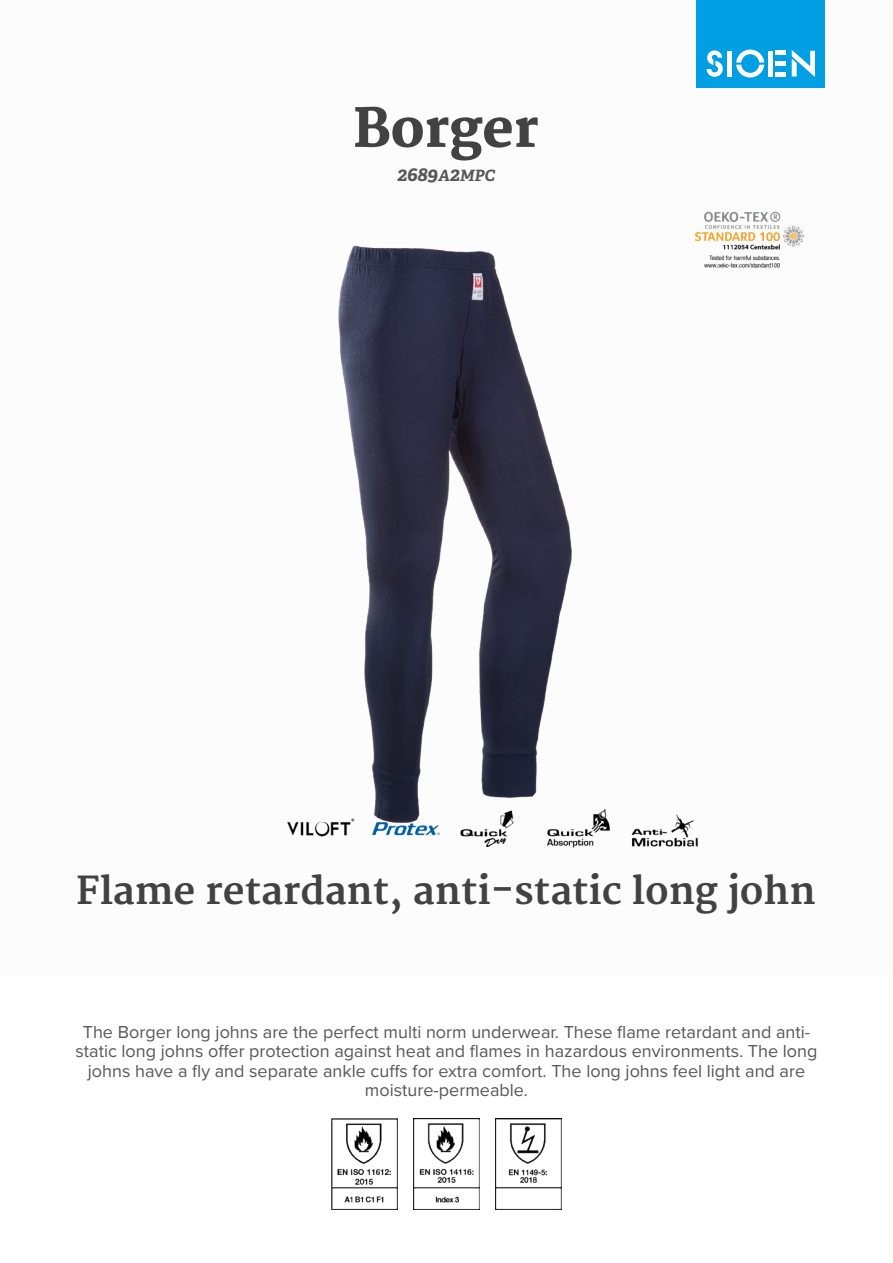
<style>
.page{position:relative;width:893px;height:1263px;background:#fff}
.page>*{position:absolute;margin:0;border:0;box-sizing:border-box;transform-origin:0 0}
.t1{font:800 52.5px "Merriweather";color:#424243}
.t2{font:700 37.5px "Merriweather";color:#424243}
.t3{font:italic 700 19.5px "Adelle PE";color:#575756}
.t4{font:18px/19.5px "Proxima Nova";color:#575756;text-align:center}
.s1{font-size:15.6px}
</style>
<div class="page">
<div style="left:697px;top:0;width:128px;height:88px;background:#009fe3"></div>
<svg style="left:707px;top:50px;width:16px;height:27px"></svg>
<svg style="left:736px;top:50px;width:28px;height:28px"></svg>
<div style="left:727px;top:51px;width:5px;height:26px;background:#fff"></div>
<div style="left:768px;top:51px;width:5px;height:26px;background:#fff"></div>
<div style="left:775px;top:72px;width:11px;height:5px;background:#fff"></div>
<div style="left:775px;top:61px;width:11px;height:5px;background:#fff"></div>
<hr style="left:775px;top:51px;width:11px;height:4px;background:#fff">
<svg style="left:792px;top:50px;width:23px;height:27px"></svg>
<img style="left:688px;top:820px;width:10px;height:27px">
<img style="left:695px;top:211px;width:109px;height:57px">
<img style="left:331px;top:1118px;width:67px;height:92px">
<img style="left:413px;top:1118px;width:67px;height:92px">
<img style="left:495px;top:1118px;width:67px;height:92px">
<img style="left:287px;top:245px;width:401px;height:603px">
<h1 class="t1" style="left:353px;top:98px;width:187px">Borger</h1>
<p class="t3" style="left:397px;top:160px;width:99px">2689<span class="s1">A</span>2<span class="s1">MPC</span></p>
<h2 class="t2" style="left:76px;top:869px;width:741px">Flame retardant, anti-static long john</h2>
<p class="t4" style="left:76px;top:1021px;width:743px">The Borger long johns are the perfect multi norm underwear. These flame retardant and anti&shy;static long johns offer protection against heat and flames in hazardous environments. The long johns have a fly and separate ankle cuffs for extra comfort. The long johns feel light and are moisture-permeable.</p>
</div>
